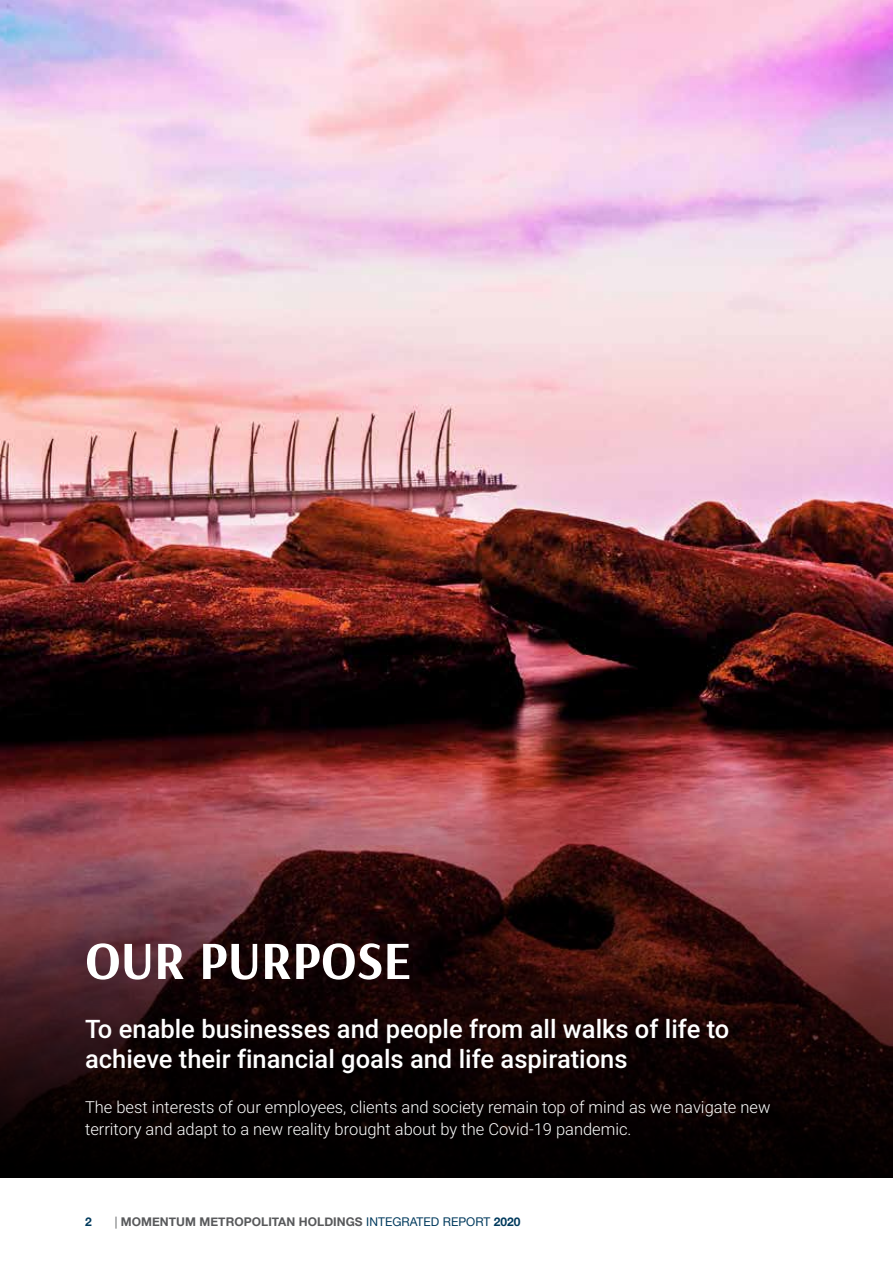
<style>
.page{position:relative;width:893px;height:1263px;background:#fff}
.page>*{position:absolute;margin:0;border:0;box-sizing:border-box;transform-origin:0 0}
.t1{font:700 54px "Arsenal";color:#fff}
.t2{font:500 25.5px/30px "Roboto";color:#fff}
.t3{font:300 16.5px/22.5px "Roboto";color:#fff}
.t4{font:700 12px "Helvetica Neue";letter-spacing:.005em;color:#58595b}
.t5{font:700 12px "Helvetica Neue";color:#003a5d}
.s1{font-weight:400}
.s2{font-weight:400;color:#003a5d}
.s3{color:#003a5d}
</style>
<div class="page">
<img style="left:0;top:0;width:893px;height:656px">
<svg style="left:0;top:656px;width:893px;height:522px;background:#401a1d"></svg>
<h1 class="t1" style="left:85px;top:923px;width:328px">OUR PURPOSE</h1>
<h2 class="t2" style="left:85px;top:1013px;width:646px">To enable businesses and people from all walks of life to achieve their financial goals and life aspirations</h2>
<p class="t3" style="left:85px;top:1095px;width:687px">The best interests of our employees, clients and society remain top of mind as we navigate new territory and adapt to a new reality brought about by the Covid-19 pandemic.</p>
<p class="t5" style="left:85px;top:1212px;width:8px">2</p>
<p class="t4" style="left:115px;top:1212px;width:407px"><span class="s1">|</span> MOMENTUM METROPOLITAN HOLDINGS <span class="s2">INTEGRATED REPORT</span> <span class="s3">2020</span></p>
</div>
